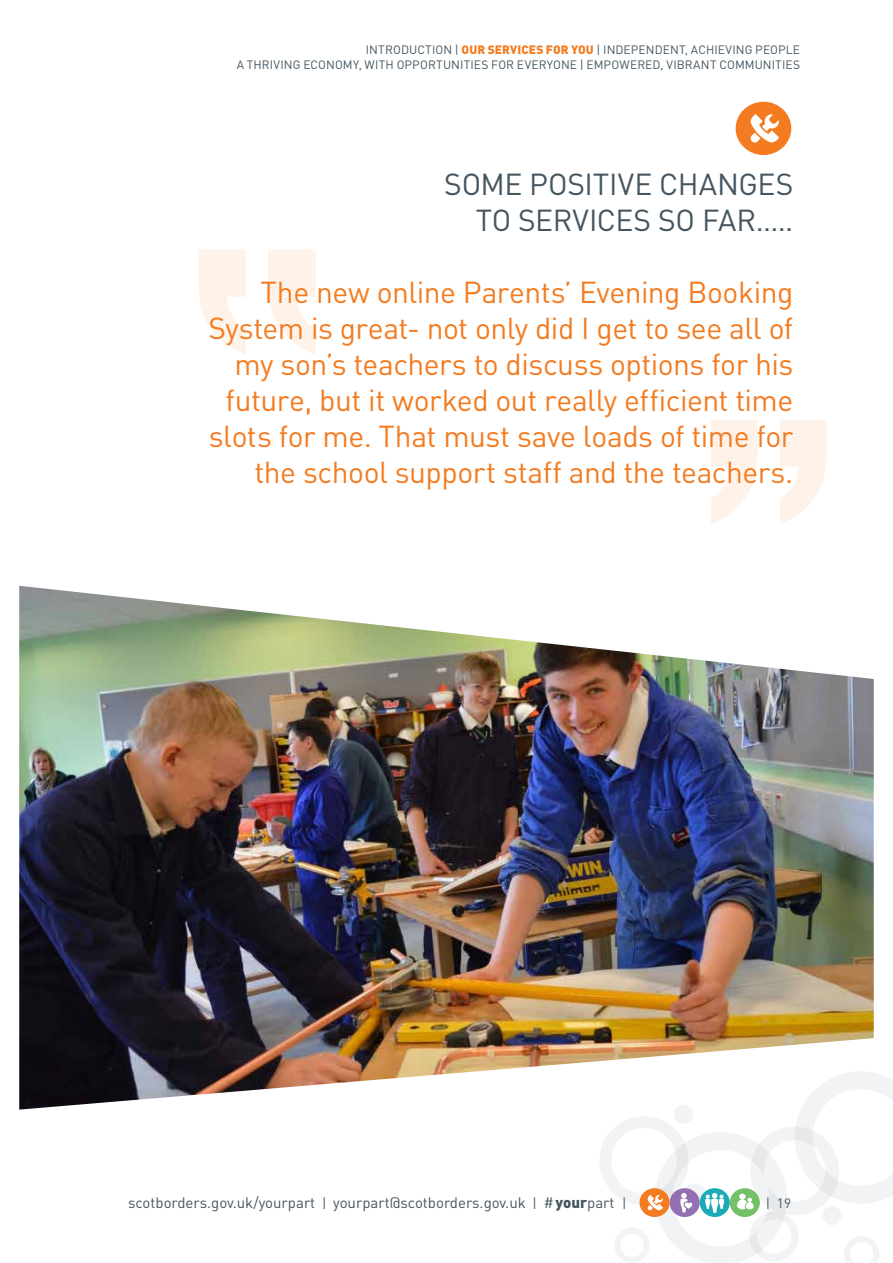
<style>
.page{position:relative;width:893px;height:1263px;background:#fff}
.page>*{position:absolute;margin:0;border:0;box-sizing:border-box;transform-origin:0 0}
.t1{font:30px/36px "DIN";letter-spacing:-.015em;color:#f47b20;text-align:right}
.t2{font:30px/36px "DIN";letter-spacing:-.005em;color:#455560;text-align:right}
.t3{font:15px "DIN";color:#455560}
.t4{font:13.5px "DIN";color:#455560}
.t5{font:12px/14.4px "DIN";letter-spacing:.01em;color:#455560;text-align:right}
.s1{font-weight:900;color:#f47b20}
.s2{font-size:13.5px}
.s3{font-weight:900}
</style>
<div class="page">
<div style="left:750px;top:1126px;width:89px;height:89px;border:14px solid #455560;border-radius:50%"></div>
<div style="left:599px;top:1116px;width:90px;height:89px;border:12px solid #455560;border-radius:50%"></div>
<svg style="left:795px;top:1073px;width:98px;height:131px"></svg>
<div style="left:749px;top:1212px;width:50px;height:49px;border:8px solid #455560;border-radius:50%"></div>
<div style="left:614px;top:1228px;width:36px;height:35px;border:6px solid #455560;border-radius:50%"></div>
<svg style="left:844px;top:1236px;width:35px;height:27px"></svg>
<div style="left:822px;top:1206px;width:20px;height:19px;background:#f2f3f4;border-radius:50%"></div>
<div style="left:674px;top:1104px;width:19px;height:20px;background:#f2f3f4;border-radius:50%"></div>
<div style="left:640px;top:1188px;width:30px;height:29px;background:#f47b20;border-radius:50%"></div>
<svg style="left:647px;top:1132px;width:140px;height:131px"></svg>
<svg style="left:711px;top:420px;width:116px;height:104px"></svg>
<svg style="left:198px;top:249px;width:118px;height:106px"></svg>
<img style="left:19px;top:586px;width:855px;height:523px">
<div style="left:736px;top:102px;width:55px;height:53px;background:#f47b20;border-radius:50%"></div>
<svg style="left:750px;top:114px;width:29px;height:29px"></svg>
<p class="t5" style="left:237px;top:42px;width:565px">INTRODUCTION | <span class="s1">OUR SERVICES FOR YOU</span> | INDEPENDENT, ACHIEVING PEOPLE<br>A THRIVING ECONOMY, WITH OPPORTUNITIES FOR EVERYONE | EMPOWERED, VIBRANT COMMUNITIES</p>
<p class="t2" style="left:444px;top:165px;width:351px">SOME POSITIVE CHANGES<br>TO SERVICES SO FAR…..</p>
<p class="t1" style="left:208px;top:273px;width:586px">The new online Parents’ Evening Booking System is great- not only did I get to see all of my son’s teachers to discuss options for his future, but it worked out really efficient time slots for me. That must save loads of time for the school support staff and the teachers.</p>
<p class="t3" style="left:128px;top:1193px;width:500px">scotborders.gov.uk/yourpart <span class="s2">|</span> yourpart@scotborders.gov.uk <span class="s2">|</span> #<span class="s3">your</span>part <span class="s2">|</span></p>
<p class="t4" style="left:766px;top:1194px;width:27px">| 19</p>
</div>
